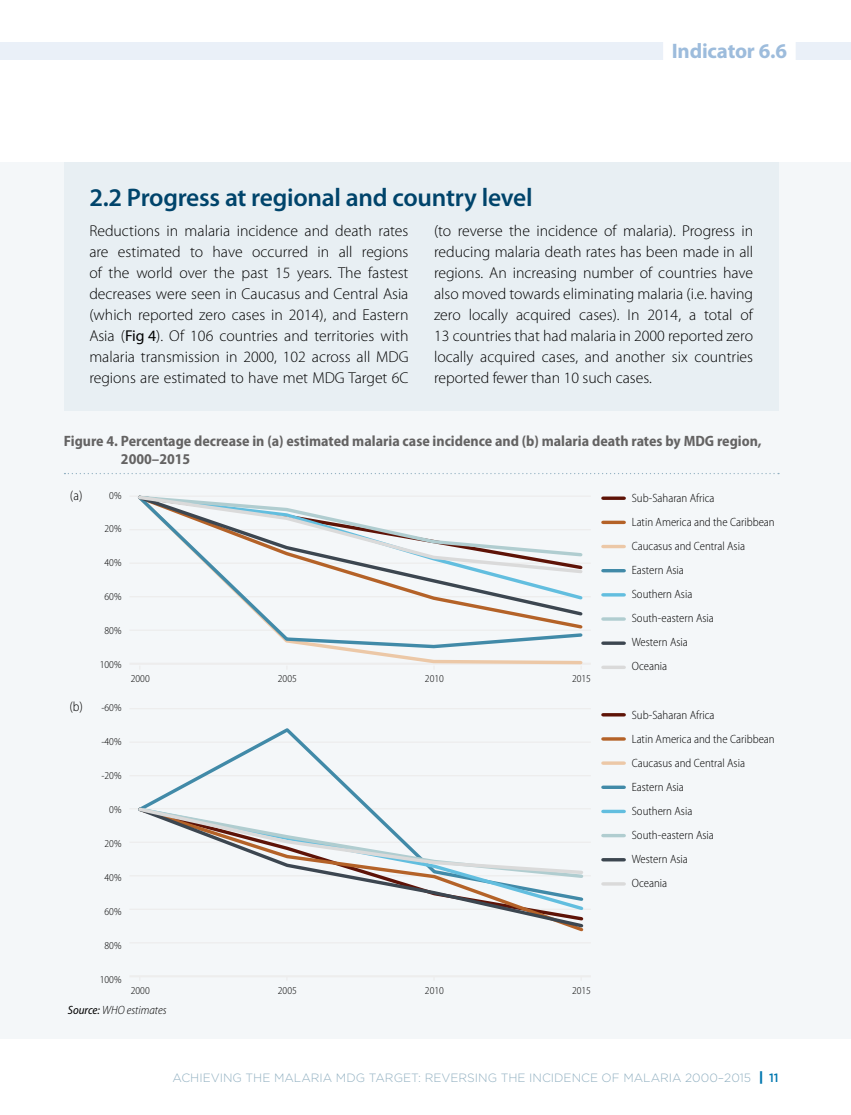
<style>
.page{position:relative;width:851px;height:1115px;background:#fff}
.page>*{position:absolute;margin:0;border:0;box-sizing:border-box;transform-origin:0 0}
.t1{font:600 25.5px "Myriad Pro";letter-spacing:-.01em;color:#00446b}
.t2{font:700 21px "Myriad Pro";letter-spacing:-.01em;color:#9dbcdc}
.t3{font:300 15.75px/21px "Myriad Pro";color:#000;text-align:justify}
.t4{font:700 semi-condensed 15px/18px "Myriad Pro";color:#646363}
.t5{font:300 semi-condensed 13.5px "Myriad Pro";color:#000}
.t6{font:300 semi-condensed 12px/24px "Myriad Pro";color:#000}
.t7{font:300 12px "Gotham";color:#91b0c1}
.t8{font:italic 300 semi-condensed 12px "Myriad Pro";color:#000}
.t9{font:300 semi-condensed 10.5px "Myriad Pro";color:#000}
.s1{font-weight:400}
.s2{font-weight:900;font-size:13.5px;color:#0077af}
.s3{font-weight:500;color:#0077af}
</style>
<div class="page">
<div style="left:0;top:43px;width:850px;height:17px;background:#eaf0f8"></div>
<div style="left:663px;top:41px;width:132px;height:22px;background:#fff"></div>
<div style="left:0;top:162px;width:850px;height:875px;background:#f4f7f9"></div>
<div style="left:64px;top:162px;width:714px;height:248px;background:#e8eff3"></div>
<svg style="left:64px;top:473px;width:714px;height:1px"></svg>
<hr style="left:129px;top:529px;width:461px;height:1px;background:#ededed">
<hr style="left:129px;top:562px;width:461px;height:1px;background:#ededed">
<hr style="left:129px;top:596px;width:461px;height:1px;background:#ededed">
<hr style="left:129px;top:629px;width:461px;height:1px;background:#ededed">
<hr style="left:129px;top:662px;width:461px;height:2px;background:#ededed">
<hr style="left:129px;top:495px;width:461px;height:1px;background:#ededed">
<hr style="left:129px;top:841px;width:461px;height:1px;background:#ededed">
<hr style="left:129px;top:874px;width:461px;height:2px;background:#ededed">
<hr style="left:129px;top:908px;width:461px;height:1px;background:#ededed">
<hr style="left:129px;top:941px;width:461px;height:2px;background:#ededed">
<hr style="left:129px;top:974px;width:461px;height:3px;background:#ededed">
<hr style="left:129px;top:807px;width:461px;height:2px;background:#ededed">
<hr style="left:129px;top:741px;width:461px;height:1px;background:#ededed">
<hr style="left:129px;top:774px;width:461px;height:2px;background:#ededed">
<hr style="left:129px;top:707px;width:461px;height:2px;background:#ededed">
<hr style="left:603px;top:496px;width:21px;height:3px;background:#5e1307">
<svg style="left:603px;top:520px;width:21px;height:4px"></svg>
<svg style="left:603px;top:544px;width:21px;height:4px"></svg>
<svg style="left:603px;top:569px;width:21px;height:3px"></svg>
<hr style="left:603px;top:593px;width:21px;height:3px;background:#62bedf">
<hr style="left:603px;top:617px;width:21px;height:3px;background:#b0cdd0">
<hr style="left:603px;top:641px;width:21px;height:3px;background:#3c4650">
<hr style="left:603px;top:665px;width:21px;height:3px;background:#dadada">
<svg style="left:603px;top:713px;width:21px;height:3px"></svg>
<hr style="left:603px;top:737px;width:21px;height:3px;background:#b46228">
<hr style="left:603px;top:761px;width:21px;height:3px;background:#ecc8a7">
<hr style="left:603px;top:785px;width:21px;height:3px;background:#418aa8">
<hr style="left:603px;top:809px;width:21px;height:3px;background:#62bedf">
<svg style="left:603px;top:834px;width:21px;height:3px"></svg>
<svg style="left:603px;top:858px;width:21px;height:3px"></svg>
<svg style="left:603px;top:882px;width:21px;height:3px"></svg>
<svg style="left:333px;top:649px;width:250px;height:16px"></svg>
<svg style="left:135px;top:617px;width:449px;height:32px"></svg>
<svg style="left:135px;top:563px;width:448px;height:54px"></svg>
<svg style="left:136px;top:495px;width:448px;height:80px"></svg>
<svg style="left:135px;top:728px;width:450px;height:147px"></svg>
<svg style="left:136px;top:804px;width:449px;height:125px"></svg>
<svg style="left:136px;top:805px;width:449px;height:74px"></svg>
<h2 class="t2" style="left:671px;top:39px;width:117px">Indicator 6.6</h2>
<h1 class="t1" style="left:89px;top:184px;width:445px">2.2 Progress at regional and country level</h1>
<p class="t3" style="left:89px;top:220px;width:320px">Reductions in malaria incidence and death rates are estimated to have occurred in all regions of the world over the past 15 years. The fastest decreases were seen in Caucasus and Central Asia (which reported zero cases in 2014), and Eastern Asia (<span class="s1">Fig 4</span>). Of 106 countries and territories with malaria transmission in 2000, 102 across all MDG regions are estimated to have met MDG Target 6C</p>
<p class="t3" style="left:434px;top:220px;width:320px">(to reverse the incidence of malaria). Progress in reducing malaria death rates has been made in all regions. An increasing number of countries have also moved towards eliminating malaria (i.e. having zero locally acquired cases). In 2014, a total of 13 countries that had malaria in 2000 reported zero locally acquired cases, and another six countries reported fewer than 10 such cases.</p>
<p class="t4" style="left:121px;top:432px;width:642px;text-indent:-57px">Figure 4. Percentage decrease in (a) estimated malaria case incidence and (b) malaria death rates by MDG region,<br>2000–2015</p>
<p class="t6" style="left:631px;top:486px;width:144px">Sub-Saharan Africa<br>Latin America and the Caribbean<br>Caucasus and Central Asia<br>Eastern Asia<br>Southern Asia<br>South-eastern Asia<br>Western Asia<br>Oceania</p>
<p class="t5" style="left:70px;top:488px;width:14px">(a)</p>
<p class="t9" style="left:109px;top:489px;width:14px">0%</p>
<p class="t9" style="left:105px;top:523px;width:18px">20%</p>
<p class="t9" style="left:105px;top:557px;width:18px">40%</p>
<p class="t9" style="left:105px;top:591px;width:18px">60%</p>
<p class="t9" style="left:105px;top:625px;width:18px">80%</p>
<p class="t9" style="left:100px;top:658px;width:23px">100%</p>
<p class="t5" style="left:69px;top:698px;width:15px">(b)</p>
<p class="t9" style="left:101px;top:701px;width:22px">-60%</p>
<p class="t9" style="left:101px;top:735px;width:22px">-40%</p>
<p class="t9" style="left:101px;top:769px;width:22px">-20%</p>
<p class="t9" style="left:109px;top:803px;width:14px">0%</p>
<p class="t9" style="left:105px;top:837px;width:18px">20%</p>
<p class="t9" style="left:105px;top:871px;width:18px">40%</p>
<p class="t9" style="left:105px;top:905px;width:18px">60%</p>
<p class="t9" style="left:105px;top:939px;width:18px">80%</p>
<p class="t9" style="left:100px;top:973px;width:23px">100%</p>
<p class="t9" style="left:131px;top:673px;width:20px">2000</p>
<p class="t9" style="left:278px;top:673px;width:20px">2005</p>
<p class="t9" style="left:425px;top:673px;width:20px">2010</p>
<p class="t9" style="left:572px;top:673px;width:20px">2015</p>
<p class="t9" style="left:131px;top:984px;width:20px">2000</p>
<p class="t9" style="left:278px;top:984px;width:20px">2005</p>
<p class="t9" style="left:425px;top:984px;width:20px">2010</p>
<p class="t9" style="left:572px;top:984px;width:20px">2015</p>
<p class="t8" style="left:68px;top:1003px;width:100px"><span class="s1">Source:</span> WHO estimates</p>
<p class="t6" style="left:631px;top:702px;width:144px">Sub-Saharan Africa<br>Latin America and the Caribbean<br>Caucasus and Central Asia<br>Eastern Asia<br>Southern Asia<br>South-eastern Asia<br>Western Asia<br>Oceania</p>
<p class="t7" style="left:172px;top:1070px;width:607px">ACHIEVING THE MALARIA MDG TARGET: REVERSING THE I NCIDENCE OF MALARIA 2000–2015 <span class="s2">|</span> <span class="s3">11</span></p>
</div>
